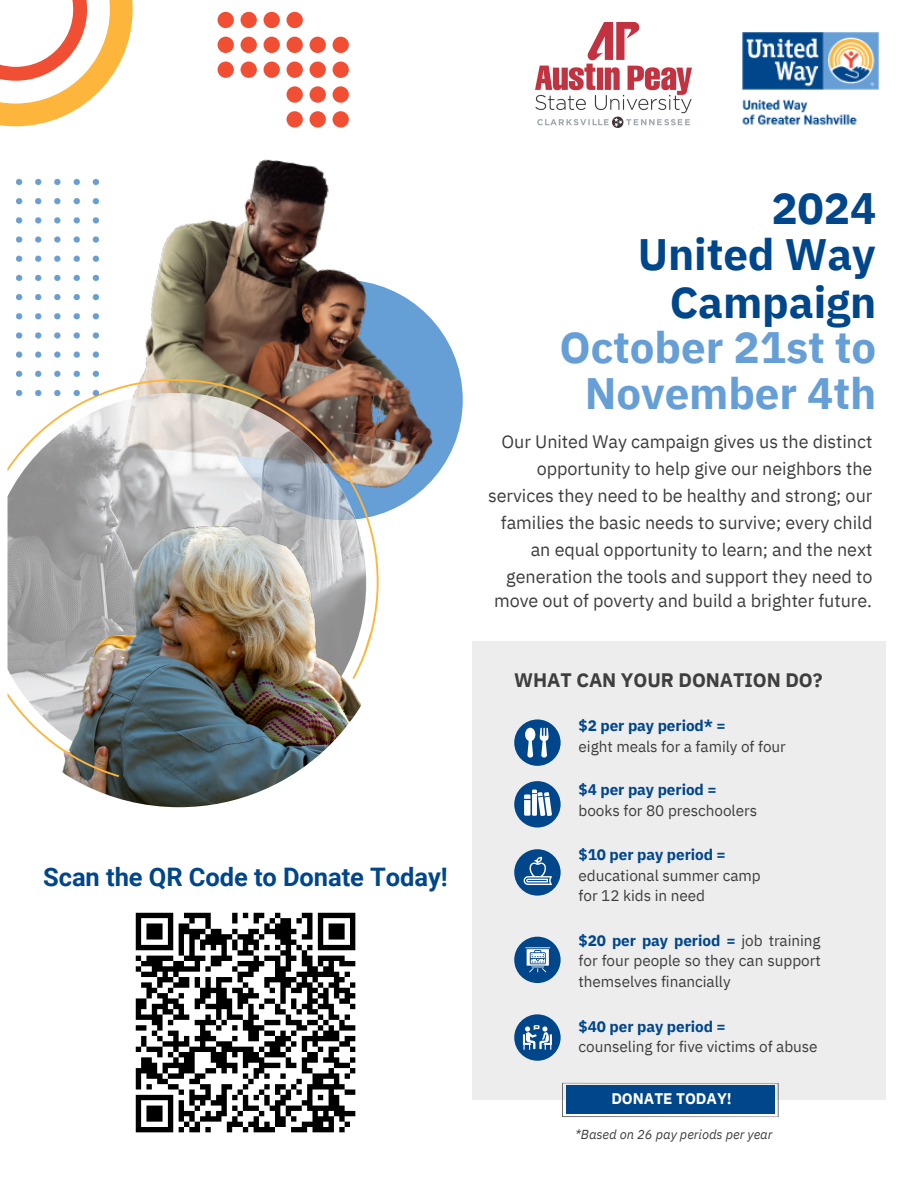
<style>
.page{position:relative;width:918px;height:1188px;background:#fff}
.page>*{position:absolute;margin:0;border:0;box-sizing:border-box;transform-origin:0 0}
.t1{font:700 43.95px/45.3px "IBM Plex Sans";letter-spacing:-.005em;color:#669fd6;text-align:right}
.t2{font:700 43.95px/45.3px "IBM Plex Sans";letter-spacing:-.005em;color:#00468b;text-align:right}
.t3{font:700 25.5px "Roboto";letter-spacing:-.005em;color:#00468b}
.t4{font:700 19.5px "IBM Plex Sans";letter-spacing:-.005em;color:#3f3e3f}
.t5{font:18px/27px "IBM Plex Sans";letter-spacing:-.005em;color:#3f3e3f;text-align:right}
.t6{font:15.3px/20.7px "IBM Plex Sans";letter-spacing:-.005em;color:#3f3e3f}
.t7{font:700 15.3px "IBM Plex Sans";letter-spacing:-.005em;color:#fff}
.t8{font:italic 13.05px "IBM Plex Sans";letter-spacing:-.005em;color:#3f3e3f}
.s1{color:#00468b}
.s2{font-weight:700;color:#00468b}
</style>
<div class="page">
<img style="left:140px;top:159px;width:323px;height:350px">
<img style="left:70px;top:494px;width:323px;height:313px">
<img style="left:8px;top:379px;width:372px;height:398px">
<svg style="left:0;top:0;width:133px;height:126px"></svg>
<img style="left:8px;top:178px;width:100px;height:226px">
<div style="left:333px;top:111px;width:16px;height:17px;background:#f04f34;border-radius:50%"></div>
<div style="left:310px;top:111px;width:16px;height:17px;background:#f04f34;border-radius:50%"></div>
<div style="left:287px;top:111px;width:16px;height:17px;background:#f04f34;border-radius:50%"></div>
<div style="left:333px;top:86px;width:16px;height:17px;background:#f04f34;border-radius:50%"></div>
<div style="left:310px;top:86px;width:16px;height:17px;background:#f04f34;border-radius:50%"></div>
<div style="left:287px;top:86px;width:16px;height:17px;background:#f04f34;border-radius:50%"></div>
<div style="left:333px;top:62px;width:16px;height:16px;background:#f04f34;border-radius:50%"></div>
<div style="left:310px;top:62px;width:16px;height:16px;background:#f04f34;border-radius:50%"></div>
<div style="left:287px;top:62px;width:16px;height:16px;background:#f04f34;border-radius:50%"></div>
<div style="left:264px;top:62px;width:16px;height:16px;background:#f04f34;border-radius:50%"></div>
<div style="left:241px;top:62px;width:16px;height:16px;background:#f04f34;border-radius:50%"></div>
<div style="left:218px;top:62px;width:16px;height:16px;background:#f04f34;border-radius:50%"></div>
<div style="left:333px;top:37px;width:16px;height:16px;background:#f04f34;border-radius:50%"></div>
<div style="left:310px;top:37px;width:16px;height:16px;background:#f04f34;border-radius:50%"></div>
<div style="left:287px;top:37px;width:16px;height:16px;background:#f04f34;border-radius:50%"></div>
<div style="left:264px;top:37px;width:16px;height:16px;background:#f04f34;border-radius:50%"></div>
<div style="left:241px;top:37px;width:16px;height:16px;background:#f04f34;border-radius:50%"></div>
<div style="left:218px;top:37px;width:16px;height:16px;background:#f04f34;border-radius:50%"></div>
<div style="left:287px;top:12px;width:16px;height:16px;background:#f04f34;border-radius:50%"></div>
<div style="left:264px;top:12px;width:16px;height:16px;background:#f04f34;border-radius:50%"></div>
<div style="left:241px;top:12px;width:16px;height:16px;background:#f04f34;border-radius:50%"></div>
<div style="left:218px;top:12px;width:16px;height:16px;background:#f04f34;border-radius:50%"></div>
<div style="left:473px;top:641px;width:413px;height:459px;background:#ededee"></div>
<div style="left:514px;top:849px;width:47px;height:47px;background:#00468b;border-radius:50%"></div>
<svg style="left:524px;top:857px;width:28px;height:28px"></svg>
<div style="left:514px;top:937px;width:47px;height:46px;background:#00468b;border-radius:50%"></div>
<svg style="left:525px;top:947px;width:25px;height:25px"></svg>
<div style="left:514px;top:1014px;width:47px;height:47px;background:#00468b;border-radius:50%"></div>
<svg style="left:523px;top:1025px;width:29px;height:25px"></svg>
<div style="left:514px;top:719px;width:47px;height:47px;background:#00468b;border-radius:50%"></div>
<div style="left:514px;top:781px;width:47px;height:47px;background:#00468b;border-radius:50%"></div>
<svg style="left:525px;top:728px;width:24px;height:30px"></svg>
<svg style="left:524px;top:790px;width:28px;height:26px"></svg>
<svg style="left:562px;top:1083px;width:216px;height:34px;background:#255f98"></svg>
<img style="left:742px;top:32px;width:138px;height:93px">
<img style="left:535px;top:22px;width:156px;height:106px">
<svg style="left:135px;top:912px;width:221px;height:221px"></svg>
<p class="t3" style="left:43px;top:862px;width:406px">Scan the QR Code to Donate Today!</p>
<h6 class="t2" style="left:638px;top:185px;width:240px">2024<br>United Way</h6>
<h6 class="t1" style="left:559px;top:279px;width:318px"><span class="s1">Campaign<br></span>October 21st to<br>November 4th</h6>
<h6 class="t5" style="left:488px;top:428px;width:386px">Our United Way campaign gives us the distinct opportunity to help give our neighbors the services they need to be healthy and strong; our families the basic needs to survive; every child an equal opportunity to learn; and the next generation the tools and support they need to</h6>
<h5 class="t5" style="left:494px;top:587px;width:380px">move out of poverty and build a brighter future.</h5>
<p class="t4" style="left:514px;top:667px;width:310px">WHAT CAN YOUR DONATION DO?</p>
<p class="t6" style="left:579px;top:715px;width:209px"><span class="s2">$2 per pay period* =<br></span>eight meals for a family of four</p>
<h1 class="t6" style="left:579px;top:779px;width:180px"><span class="s2">$4 per pay period = </span>books for 80 preschoolers</h1>
<h1 class="t6" style="left:579px;top:844px;width:184px"><span class="s2">$10 per pay period = </span>educational summer camp for 12 kids in need</h1>
<h4 class="t6" style="left:579px;top:930px;width:244px;text-align:justify"><span class="s2">$20 per pay period =</span> job training for four people so they can support themselves financially</h4>
<h4 class="t6" style="left:579px;top:1016px;width:241px"><span class="s2">$40 per pay period =<br></span>counseling for five victims of abuse</h4>
<p class="t7" style="left:611px;top:1088px;width:122px">DONATE TODAY!</p>
<h3 class="t8" style="left:575px;top:1126px;width:199px">*Based on 26 pay periods per year</h3>
</div>
